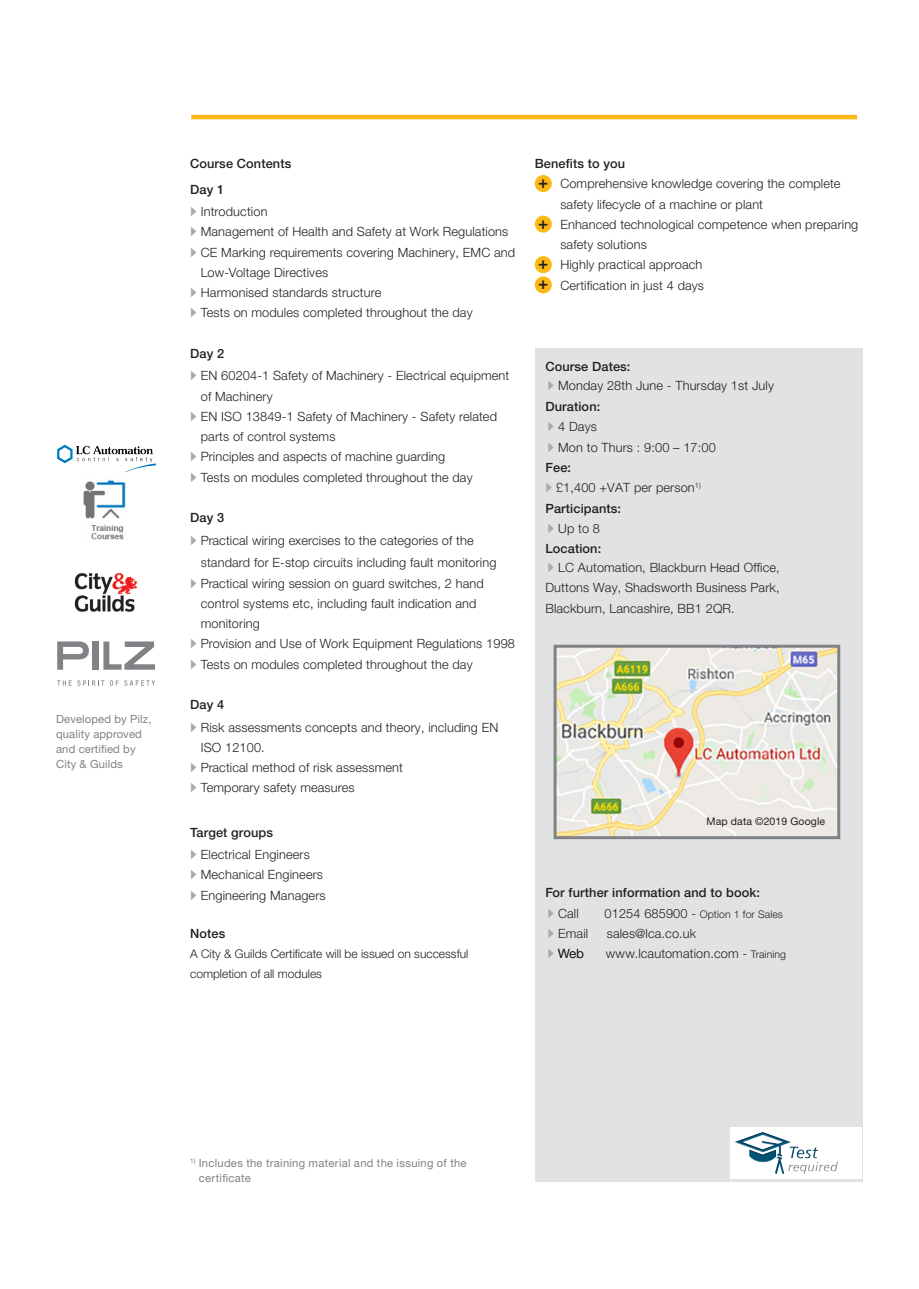
<style>
.page{position:relative;width:919px;height:1289px;background:#fff}
.page>*{position:absolute;margin:0;border:0;box-sizing:border-box;transform-origin:0 0}
.t1{font:500 16.95px "Helvetica Neue LTW1 G";color:#231f20}
.Schulung_Termine{font:300 12.75px/20.2px "Helvetica Neue LTW1 G";letter-spacing:.01em;color:#231f20}
.Vorteile_mit_Plus{font:300 12.75px/20.2px "Helvetica Neue LTW1 G";letter-spacing:.01em;color:#231f20}
.Schulung_Termine-2{font:500 12.75px/20.2px "Helvetica Neue LTW1 G";letter-spacing:.01em;color:#231f20}
.Subhead{font:500 12.75px "Helvetica Neue LTW1 G";letter-spacing:.01em;color:#231f20}
.Tabelle_Subhead{font:500 12.75px "Helvetica Neue LTW1 G";letter-spacing:.01em;color:#231f20}
.Subhead-2{font:300 12px/20.2px "Helvetica Neue LTW1 G";color:#231f20}
.Bildunterschrift_lin{font:11.25px/15px "Helvetica Neue LT Pro";letter-spacing:.025em;color:#808285}
.Caption___Links{font:11.25px/15px "Helvetica Neue LT Pro";letter-spacing:.01em;color:#808285}
.t2{font:300 10.5px "Helvetica Neue LTW1 G";letter-spacing:.01em;color:#231f20}
.Caption___Links-2{font:10.5px "Helvetica Neue LT Pro";letter-spacing:.01em;color:#231f20}
.s1{font-family:"Helvetica Neue LT Pro";font-weight:400;color:#a8a9ad}
.s2{font-weight:500}
.s3{font-weight:300}
.s4{font-size:12.75px}
.s5{font-size:10.5px}
</style>
<div class="page">
<div style="left:534px;top:348px;width:328px;height:833px;background:#e1e2e4"></div>
<div style="left:534px;top:175px;width:17px;height:17px;background:#fcb814;border-radius:50%"></div>
<div style="left:534px;top:215px;width:17px;height:18px;background:#fcb814;border-radius:50%"></div>
<div style="left:534px;top:256px;width:17px;height:17px;background:#fcb814;border-radius:50%"></div>
<div style="left:534px;top:276px;width:17px;height:17px;background:#fcb814;border-radius:50%"></div>
<div style="left:730px;top:1127px;width:132px;height:51px;background:#fff"></div>
<img style="left:734px;top:1132px;width:104px;height:42px">
<img style="left:74px;top:573px;width:64px;height:39px">
<svg style="left:103px;top:641px;width:52px;height:28px"></svg>
<div style="left:92px;top:641px;width:6px;height:28px;background:#808285"></div>
<svg style="left:57px;top:680px;width:47px;height:5px"></svg>
<svg style="left:110px;top:680px;width:45px;height:5px"></svg>
<svg style="left:57px;top:641px;width:32px;height:28px"></svg>
<img style="left:557px;top:648px;width:279px;height:187px">
<div style="left:553px;top:644px;width:287px;height:195px;border:3px solid #808285"></div>
<hr style="left:191px;top:115px;width:666px;height:4px;background:#fcb814">
<img style="left:57px;top:444px;width:98px;height:28px">
<img style="left:83px;top:480px;width:43px;height:60px">
<p class="Caption___Links" style="left:56px;top:711px;width:97px">Developed by Pilz, quality approved and certified by</p>
<p class="Caption___Links" style="left:56px;top:756px;width:68px">City &amp; Guilds</p>
<p class="Subhead" style="left:190px;top:156px;width:103px">Course Contents</p>
<p class="Tabelle_Subhead" style="left:190px;top:181px;width:36px">Day 1</p>
<p class="Schulung_Termine" style="left:190px;top:201px;width:79px"><span class="s1">•</span> Introduction</p>
<p class="Schulung_Termine" style="left:190px;top:222px;width:320px"><span class="s1">•</span> Management of Health and Safety at Work Regulations</p>
<p class="Schulung_Termine" style="left:201px;top:242px;width:316px;text-indent:-11px"><span class="s1">•</span> CE Marking requirements covering Machinery, EMC and<br>Low-Voltage Directives</p>
<p class="Schulung_Termine" style="left:190px;top:282px;width:193px"><span class="s1">•</span> Harmonised standards structure</p>
<p class="Schulung_Termine" style="left:190px;top:303px;width:284px"><span class="s1">•</span> Tests on modules completed throughout the day</p>
<p class="Tabelle_Subhead" style="left:190px;top:346px;width:36px">Day 2</p>
<p class="Schulung_Termine" style="left:201px;top:366px;width:310px;text-indent:-11px"><span class="s1">•</span> EN 60204-1 Safety of Machinery - Electrical equipment of Machinery</p>
<p class="Schulung_Termine" style="left:201px;top:406px;width:297px;text-indent:-11px"><span class="s1">•</span> EN ISO 13849-1 Safety of Machinery - Safety related parts of control systems</p>
<p class="Schulung_Termine" style="left:190px;top:447px;width:256px"><span class="s1">•</span> Principles and aspects of machine guarding</p>
<p class="Schulung_Termine" style="left:190px;top:467px;width:284px"><span class="s1">•</span> Tests on modules completed throughout the day</p>
<p class="Tabelle_Subhead" style="left:190px;top:510px;width:36px">Day 3</p>
<p class="Schulung_Termine" style="left:201px;top:529px;width:297px;line-height:22.5px;text-indent:-11px"><span class="s1">•</span> Practical wiring exercises to the categories of the standard for E-stop circuits including fault monitoring</p>
<p class="Schulung_Termine" style="left:201px;top:573px;width:284px;text-indent:-11px"><span class="s1">•</span> Practical wiring session on guard switches, 2 hand control systems etc, including fault indication and monitoring</p>
<p class="Schulung_Termine" style="left:190px;top:633px;width:326px"><span class="s1">•</span> Provision and Use of Work Equipment Regulations 1998</p>
<p class="Schulung_Termine" style="left:190px;top:654px;width:284px"><span class="s1">•</span> Tests on modules completed throughout the day</p>
<p class="Tabelle_Subhead" style="left:190px;top:697px;width:36px">Day 4</p>
<p class="Schulung_Termine" style="left:201px;top:717px;width:299px;text-indent:-11px"><span class="s1">•</span> Risk assessments concepts and theory, including EN<br>ISO 12100.</p>
<p class="Schulung_Termine" style="left:190px;top:757px;width:214px"><span class="s1">•</span> Practical method of risk assessment</p>
<p class="Schulung_Termine" style="left:190px;top:777px;width:166px"><span class="s1">•</span> Temporary safety measures</p>
<p class="Subhead" style="left:190px;top:824px;width:84px">Target groups</p>
<p class="Schulung_Termine" style="left:190px;top:844px;width:121px"><span class="s1">•</span> Electrical Engineers</p>
<p class="Schulung_Termine" style="left:190px;top:864px;width:134px"><span class="s1">•</span> Mechanical Engineers</p>
<p class="Schulung_Termine" style="left:190px;top:885px;width:137px"><span class="s1">•</span> Engineering Managers</p>
<p class="Subhead" style="left:190px;top:925px;width:37px">Notes</p>
<p class="Subhead-2" style="left:190px;top:943px;width:280px">A City &amp; Guilds Certificate will be issued on successful completion of all modules</p>
<p class="Subhead" style="left:534px;top:156px;width:92px">Benefits to you</p>
<p class="t1" style="left:538px;top:172px;width:12px">+</p>
<p class="Vorteile_mit_Plus" style="left:560px;top:174px;width:281px">Comprehensive knowledge covering the complete safety lifecycle of a machine or plant</p>
<p class="t1" style="left:538px;top:212px;width:12px">+</p>
<p class="Vorteile_mit_Plus" style="left:560px;top:214px;width:299px">Enhanced technological competence when preparing safety solutions</p>
<p class="t1" style="left:538px;top:253px;width:12px">+</p>
<p class="Vorteile_mit_Plus" style="left:560px;top:255px;width:143px">Highly practical approach</p>
<p class="t1" style="left:538px;top:273px;width:12px">+</p>
<p class="Vorteile_mit_Plus" style="left:560px;top:275px;width:145px">Certification in just 4 days</p>
<p class="Schulung_Termine-2" style="left:545px;top:356px;width:87px">Course Dates:</p>
<p class="Schulung_Termine" style="left:545px;top:374px;width:230px;line-height:21.3px"><span class="s1">•</span> Monday 28th June - Thursday 1st July<br><span class="s2">Duration:</span></p>
<p class="Schulung_Termine" style="left:547px;top:417px;width:51px"><span class="s1">•</span> 4 Days</p>
<p class="Schulung_Termine" style="left:545px;top:437px;width:172px"><span class="s1">•</span> Mon to Thurs : 9:00 – 17:00<br><span class="s2">Fee:</span></p>
<p class="Schulung_Termine" style="left:545px;top:477px;width:157px"><span class="s1">•</span> £1,400 +VAT per person<sup>1)<br></sup><span class="s2">Participants:</span></p>
<p class="Schulung_Termine-2" style="left:545px;top:518px;width:57px"><span class="s1">•</span> <span class="s3">Up to 8<br></span>Location:</p>
<p class="Schulung_Termine" style="left:545px;top:557px;width:236px;text-align:justify"><span class="s1">•</span> LC Automation, Blackburn Head Office, Duttons Way, Shadsworth Business Park, Blackburn, Lancashire, BB1 2QR.</p>
<p class="Caption___Links-2" style="left:706px;top:814px;width:120px">Map data ©2019 Google</p>
<p class="Schulung_Termine-2" style="left:545px;top:882px;width:216px">For further information and to book:</p>
<p class="Schulung_Termine" style="left:547px;top:903px;width:33px"><span class="s1">•</span> Call</p>
<p class="t2" style="left:604px;top:907px;width:180px"><span class="s4">01254 685900 -</span> Option 1 for Sales</p>
<p class="Schulung_Termine" style="left:547px;top:923px;width:42px"><span class="s1">•</span> Email</p>
<p class="Schulung_Termine" style="left:606px;top:923px;width:91px">sales@lca.co.uk</p>
<p class="Schulung_Termine" style="left:547px;top:943px;width:38px"><span class="s1">•</span> Web</p>
<p class="Schulung_Termine" style="left:605px;top:943px;width:182px">www.lcautomation.com - <span class="s5">Training</span></p>
<p class="Bildunterschrift_lin" style="left:199px;top:1155px;width:269px;text-indent:-8px"><sup>1)</sup> Includes the training material and the issuing of the certificate</p>
</div>
